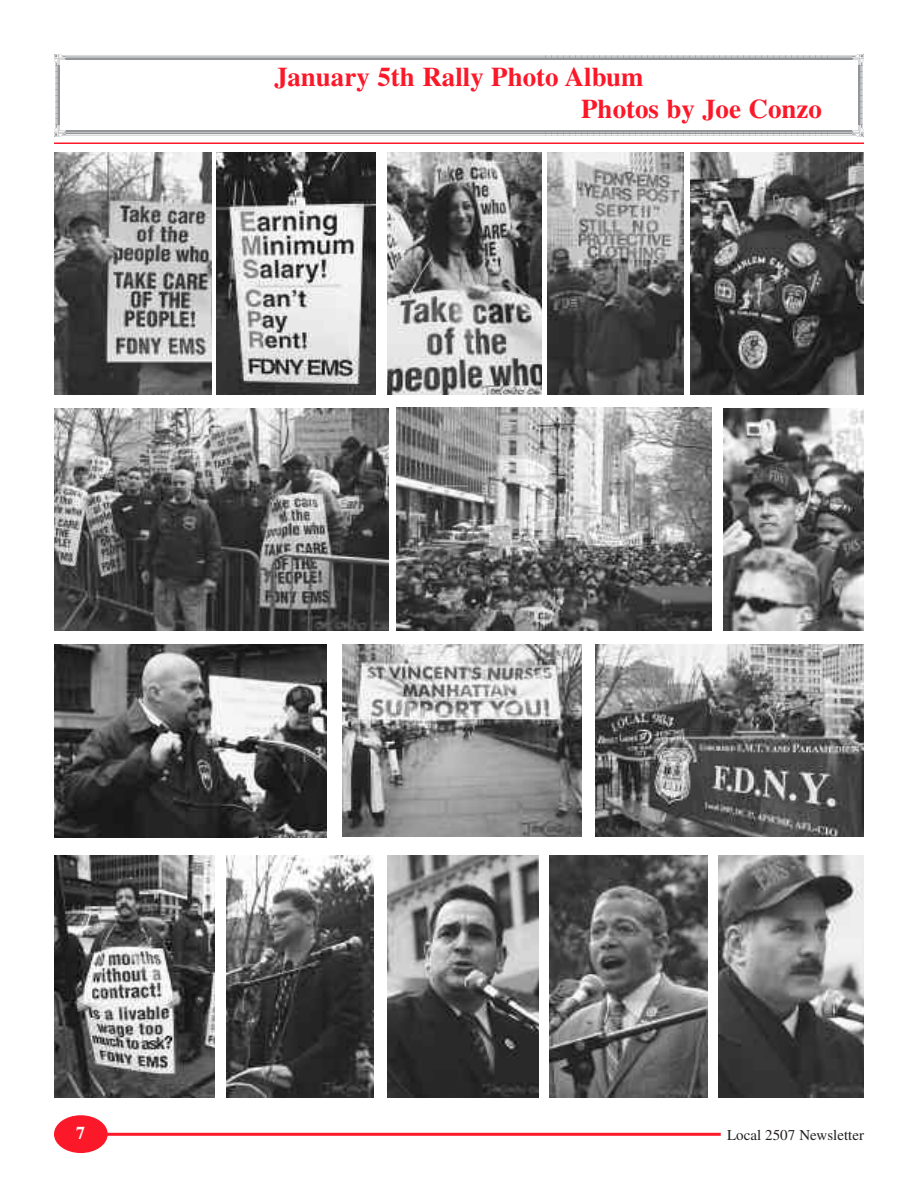
<style>
.page{position:relative;width:918px;height:1188px;background:#fff}
.page>*{position:absolute;margin:0;border:0;box-sizing:border-box;transform-origin:0 0}
.t1{font:700 27px/32.4px "Times";color:#fb1829}
.t2{font:700 18px "Times";color:#fff}
.t3{font:15px "Times";color:#231f20}
</style>
<div class="page">
<div style="left:54px;top:1115px;width:54px;height:38px;background:#fb1829;border-radius:50%"></div>
<hr style="left:102px;top:1133px;width:619px;height:3px;background:#fb1829">
<img style="left:54px;top:152px;width:158px;height:243px">
<img style="left:216px;top:152px;width:160px;height:243px">
<img style="left:54px;top:409px;width:334px;height:222px">
<img style="left:387px;top:152px;width:154px;height:243px">
<img style="left:690px;top:152px;width:174px;height:243px">
<img style="left:548px;top:152px;width:135px;height:243px">
<img style="left:54px;top:856px;width:161px;height:242px">
<img style="left:226px;top:855px;width:148px;height:243px">
<img style="left:397px;top:408px;width:315px;height:222px">
<img style="left:54px;top:644px;width:273px;height:194px">
<img style="left:343px;top:644px;width:239px;height:193px">
<img style="left:596px;top:644px;width:268px;height:193px">
<img style="left:387px;top:855px;width:152px;height:243px">
<img style="left:549px;top:855px;width:159px;height:243px">
<img style="left:718px;top:855px;width:146px;height:243px">
<img style="left:724px;top:408px;width:140px;height:222px">
<svg style="left:54px;top:54px;width:810px;height:83px"></svg>
<hr style="left:54px;top:143px;width:810px;height:1px;background:#fb1829">
<p class="t1" style="left:581px;top:60px;width:242px;text-indent:-307px">January 5th Rally Photo Album<br>Photos by Joe Conzo</p>
<p class="t2" style="left:76px;top:1122px;width:10px">7</p>
<p class="t3" style="left:727px;top:1129px;width:139px">Local 2507 Newsletter</p>
</div>
